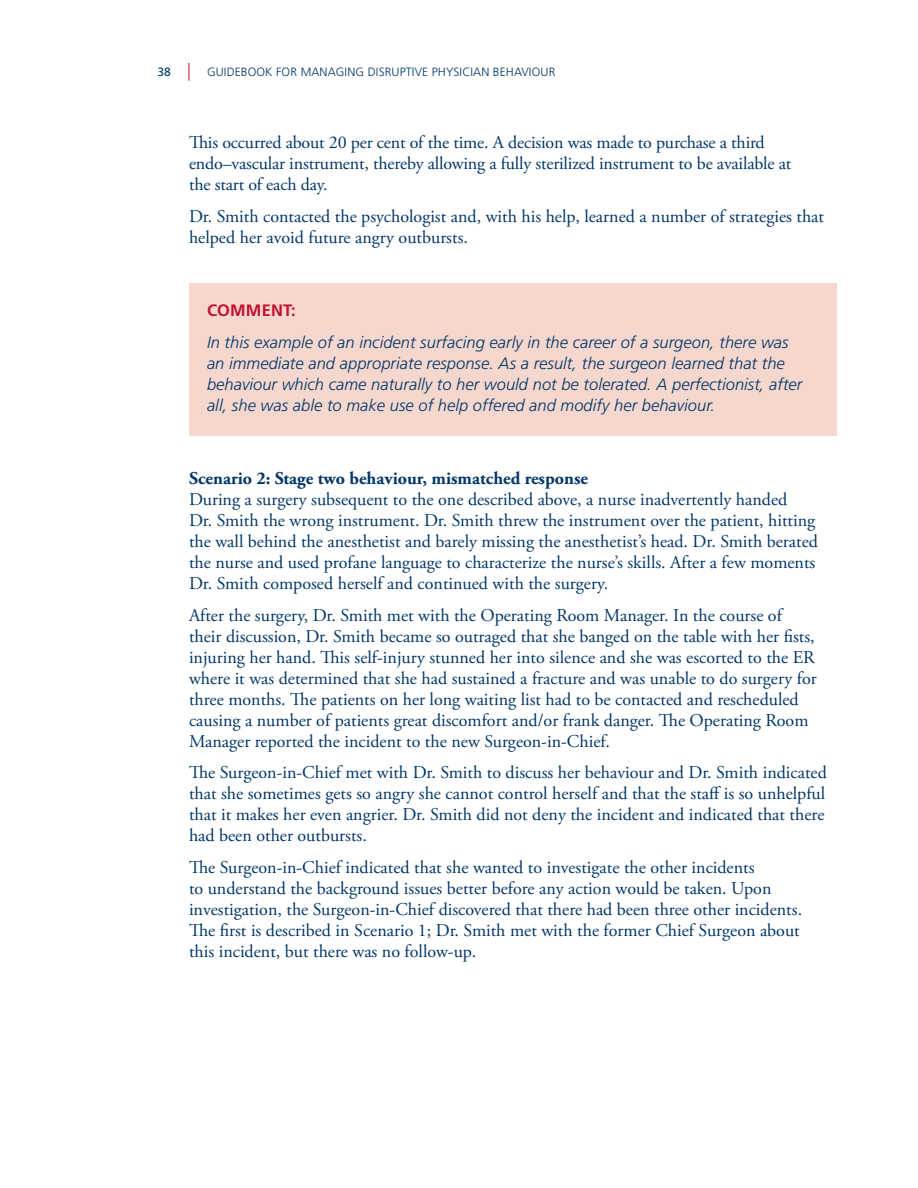
<style>
.page{position:relative;width:918px;height:1188px;background:#fff}
.page>*{position:absolute;margin:0;border:0;box-sizing:border-box;transform-origin:0 0}
.t1{font:18px/21px "Adobe Garamond Pro";color:#003667}
.t2{font:700 18px "Adobe Garamond Pro";color:#003667}
.t3{font:italic 300 16.5px/21px "Frutiger";letter-spacing:.005em;color:#003667}
.t4{font:700 16.5px "Frutiger";letter-spacing:.01em;color:#c3102f}
.t5{font:300 12px "Frutiger";letter-spacing:.01em;color:#003667}
.t6{font:12px "Frutiger";color:#003667}
</style>
<div class="page">
<svg style="left:189px;top:63px;width:1px;height:18px"></svg>
<div style="left:189px;top:284px;width:648px;height:152px;background:#f5d7ce"></div>
<p class="t6" style="left:158px;top:65px;width:15px">38</p>
<p class="t5" style="left:207px;top:65px;width:350px">GUIDEBOOK FOR MANAGING DISRUPTIVE PHYSICIAN BEHAVIOUR</p>
<p class="t1" style="left:189px;top:132px;width:604px">This occurred about 20 per cent of the time. A decision was made to purchase a third endo–vascular instrument, thereby allowing a fully sterilized instrument to be available at the start of each day.</p>
<p class="t1" style="left:189px;top:206px;width:637px">Dr. Smith contacted the psychologist and, with his help, learned a number of strategies that helped her avoid future angry outbursts.</p>
<p class="t4" style="left:207px;top:301px;width:90px">COMMENT:</p>
<p class="t3" style="left:207px;top:331px;width:597px">In this example of an incident surfacing early in the career of a surgeon, there was an immediate and appropriate response. As a result, the surgeon learned that the behaviour which came naturally to her would not be tolerated. A perfectionist, after all, she was able to make use of help offered and modify her behaviour.</p>
<p class="t2" style="left:189px;top:468px;width:401px">Scenario 2: Stage two behaviour, mismatched response</p>
<p class="t1" style="left:189px;top:489px;width:631px">During a surgery subsequent to the one described above, a nurse inadvertently handed<br>Dr. Smith the wrong instrument. Dr. Smith threw the instrument over the patient, hitting the wall behind the anesthetist and barely missing the anesthetist’s head. Dr. Smith berated the nurse and used profane language to characterize the nurse’s skills. After a few moments Dr. Smith composed herself and continued with the surgery.</p>
<p class="t1" style="left:189px;top:605px;width:629px">After the surgery, Dr. Smith met with the Operating Room Manager. In the course of their discussion, Dr. Smith became so outraged that she banged on the table with her fists, injuring her hand. This self-injury stunned her into silence and she was escorted to the ER where it was determined that she had sustained a fracture and was unable to do surgery for three months. The patients on her long waiting list had to be contacted and rescheduled causing a number of patients great discomfort and/or frank danger. The Operating Room Manager reported the incident to the new Surgeon-in-Chief.</p>
<p class="t1" style="left:189px;top:763px;width:639px">The Surgeon-in-Chief met with Dr. Smith to discuss her behaviour and Dr. Smith indicated that she sometimes gets so angry she cannot control herself and that the staff is so unhelpful that it makes her even angrier. Dr. Smith did not deny the incident and indicated that there had been other outbursts.</p>
<p class="t1" style="left:189px;top:857px;width:615px">The Surgeon-in-Chief indicated that she wanted to investigate the other incidents<br>to understand the background issues better before any action would be taken. Upon investigation, the Surgeon-in-Chief discovered that there had been three other incidents.<br>The first is described in Scenario 1; Dr. Smith met with the former Chief Surgeon about this incident, but there was no follow-up.</p>
</div>
